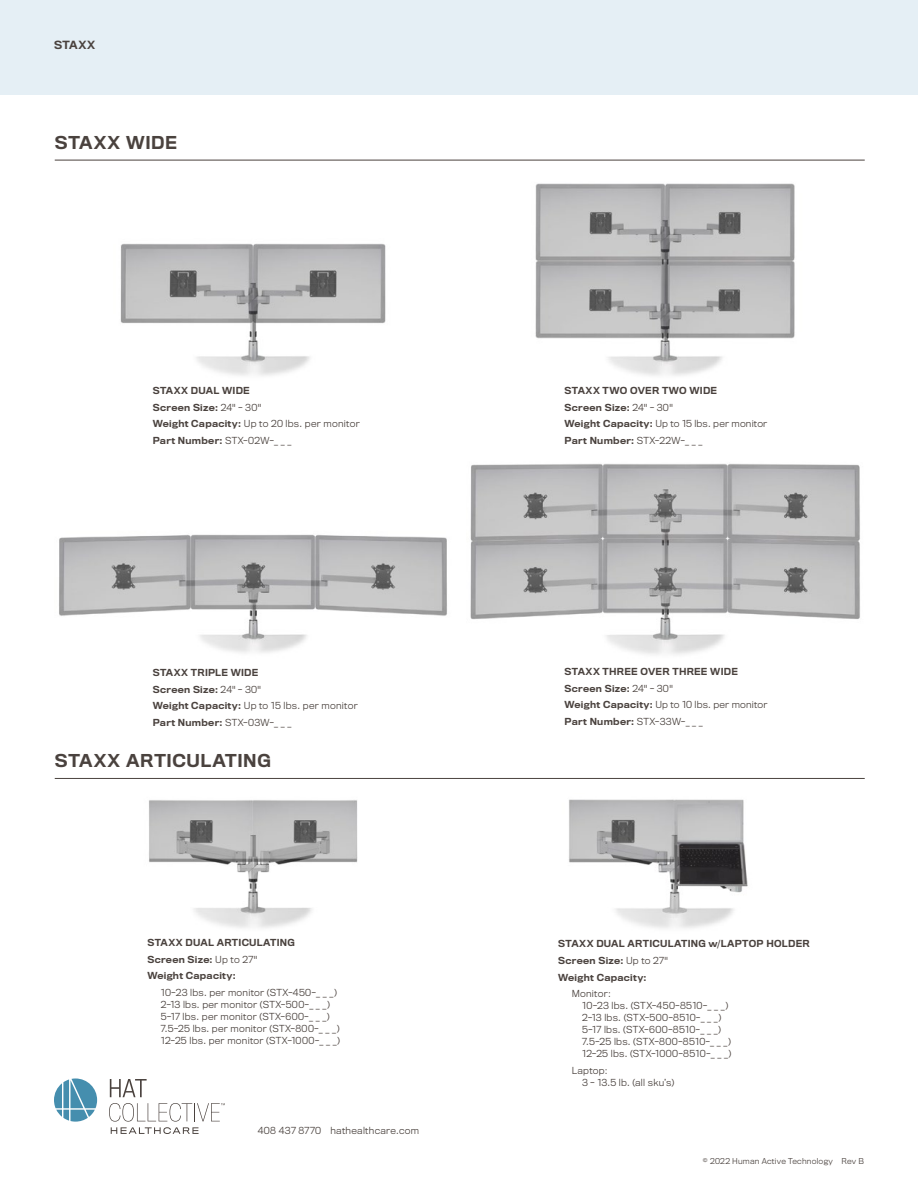
<style>
.page{position:relative;width:918px;height:1188px;background:#fff}
.page>*{position:absolute;margin:0;border:0;box-sizing:border-box;transform-origin:0 0}
.t1{font:500 16.5px "Titling Gothic FB";letter-spacing:.04em;color:#4a423e}
.Product_Name_-_Small{font:500 10.5px "Titling Gothic FB";letter-spacing:.045em;color:#4a423e}
.Body_-_Specification{font:500 9px "Titling Gothic FB";letter-spacing:.03em;color:#4a423e}
.Materials_Descriptio{font:300 9px/12px "Titling Gothic FB";letter-spacing:.03em;color:#4a423e}
.Body_-_Specification-2{font:300 9px/12px "Titling Gothic FB";letter-spacing:.03em;color:#4a423e}
.Contact_Info{font:300 9px "Titling Gothic FB";letter-spacing:.035em;color:#4a423e}
.t2{font:300 7.5px "Titling Gothic FB";letter-spacing:.03em;color:#4a423e}
.s1{font-weight:300}
.s2{font-weight:500}
</style>
<div class="page">
<div style="left:0;top:0;width:918px;height:94px;background:#e5eff5"></div>
<hr style="left:55px;top:160px;width:810px;height:1px;background:#4a423e">
<hr style="left:55px;top:778px;width:810px;height:1px;background:#4a423e">
<img style="left:120px;top:243px;width:266px;height:133px">
<img style="left:470px;top:463px;width:390px;height:192px">
<img style="left:535px;top:183px;width:260px;height:193px">
<img style="left:59px;top:534px;width:388px;height:119px">
<img style="left:149px;top:800px;width:209px;height:128px">
<img style="left:569px;top:799px;width:179px;height:129px">
<svg style="left:54px;top:1078px;width:43px;height:44px"></svg>
<svg style="left:110px;top:1079px;width:37px;height:18px"></svg>
<svg style="left:109px;top:1103px;width:116px;height:31px"></svg>
<p class="Product_Name_-_Small" style="left:54px;top:38px;width:43px">STAXX</p>
<p class="t1" style="left:55px;top:132px;width:124px">STAXX WIDE</p>
<p class="Body_-_Specification" style="left:153px;top:385px;width:99px">STAXX DUAL WIDE</p>
<p class="Body_-_Specification" style="left:153px;top:402px;width:110px">Screen Size: <span class="s1">24" - 30"</span></p>
<p class="Body_-_Specification-2" style="left:153px;top:418px;width:209px"><span class="s2">Weight Capacity:</span> Up to 20 lbs. per monitor</p>
<p class="Body_-_Specification" style="left:153px;top:435px;width:140px">Part Number: <span class="s1">STX-02W-_ _ _</span></p>
<p class="Body_-_Specification" style="left:153px;top:667px;width:107px">STAXX TRIPLE WIDE</p>
<p class="Body_-_Specification" style="left:153px;top:684px;width:110px">Screen Size: <span class="s1">24" - 30"</span></p>
<p class="Body_-_Specification-2" style="left:153px;top:700px;width:207px"><span class="s2">Weight Capacity:</span> Up to 15 lbs. per monitor</p>
<p class="Body_-_Specification" style="left:153px;top:717px;width:140px">Part Number: <span class="s1">STX-03W-_ _ _</span></p>
<p class="t1" style="left:55px;top:751px;width:217px">STAXX ARTICULATING</p>
<p class="Body_-_Specification" style="left:147px;top:937px;width:149px">STAXX DUAL ARTICULATING</p>
<p class="Body_-_Specification" style="left:147px;top:954px;width:111px">Screen Size: <span class="s1">Up to 27"</span></p>
<p class="Body_-_Specification" style="left:147px;top:970px;width:90px">Weight Capacity:</p>
<p class="Body_-_Specification-2" style="left:161px;top:986px;width:178px">10-23 lbs. per monitor (STX-450-_ _ _)</p>
<p class="Materials_Descriptio" style="left:161px;top:998px;width:171px">2-13 lbs. per monitor (STX-500-_ _ _)</p>
<p class="Materials_Descriptio" style="left:161px;top:1010px;width:170px">5-17 lbs. per monitor (STX-600-_ _ _)</p>
<p class="Materials_Descriptio" style="left:161px;top:1022px;width:180px">7.5-25 lbs. per monitor (STX-800-_ _ _)</p>
<p class="Materials_Descriptio" style="left:161px;top:1034px;width:181px">12-25 lbs. per monitor (STX-1000-_ _ _)</p>
<p class="Contact_Info" style="left:258px;top:1125px;width:163px">408 437 8770 hathealthcare.com</p>
<p class="Body_-_Specification" style="left:565px;top:385px;width:154px">STAXX TWO OVER TWO WIDE</p>
<p class="Body_-_Specification" style="left:565px;top:402px;width:110px">Screen Size: <span class="s1">24" - 30"</span></p>
<p class="Body_-_Specification-2" style="left:565px;top:418px;width:204px"><span class="s2">Weight Capacity:</span> Up to 15 lbs. per monitor</p>
<p class="Body_-_Specification" style="left:565px;top:435px;width:139px">Part Number: <span class="s1">STX-22W-_ _ _</span></p>
<p class="Body_-_Specification" style="left:565px;top:666px;width:175px">STAXX THREE OVER THREE WIDE</p>
<p class="Body_-_Specification" style="left:565px;top:683px;width:110px">Screen Size: <span class="s1">24" - 30"</span></p>
<p class="Body_-_Specification-2" style="left:565px;top:699px;width:205px"><span class="s2">Weight Capacity:</span> Up to 10 lbs. per monitor</p>
<p class="Body_-_Specification" style="left:565px;top:716px;width:140px">Part Number: <span class="s1">STX-33W-_ _ _</span></p>
<p class="Body_-_Specification" style="left:558px;top:938px;width:253px">STAXX DUAL ARTICULATING w/LAPTOP HOLDER</p>
<p class="Body_-_Specification" style="left:558px;top:955px;width:111px">Screen Size: <span class="s1">Up to 27"</span></p>
<p class="Body_-_Specification" style="left:558px;top:972px;width:90px">Weight Capacity:</p>
<p class="Body_-_Specification-2" style="left:582px;top:988px;width:148px;text-indent:-11px">Monitor:<br>10-23 lbs. (STX-450-8510-_ _ _)</p>
<p class="Materials_Descriptio" style="left:582px;top:1012px;width:141px">2-13 lbs. (STX-500-8510-_ _ _)</p>
<p class="Materials_Descriptio" style="left:582px;top:1024px;width:140px">5-17 lbs. (STX-600-8510-_ _ _)</p>
<p class="Materials_Descriptio" style="left:582px;top:1036px;width:150px">7.5-25 lbs. (STX-800-8510-_ _ _)</p>
<p class="Materials_Descriptio" style="left:582px;top:1048px;width:151px">12-25 lbs. (STX-1000-8510-_ _ _)</p>
<p class="Materials_Descriptio" style="left:582px;top:1064px;width:94px;text-indent:-11px">Laptop:<br>3 - 13.5 lb. (all sku’s)</p>
<p class="t2" style="left:703px;top:1157px;width:163px">© 2022 Human Active Technology Rev B</p>
</div>
